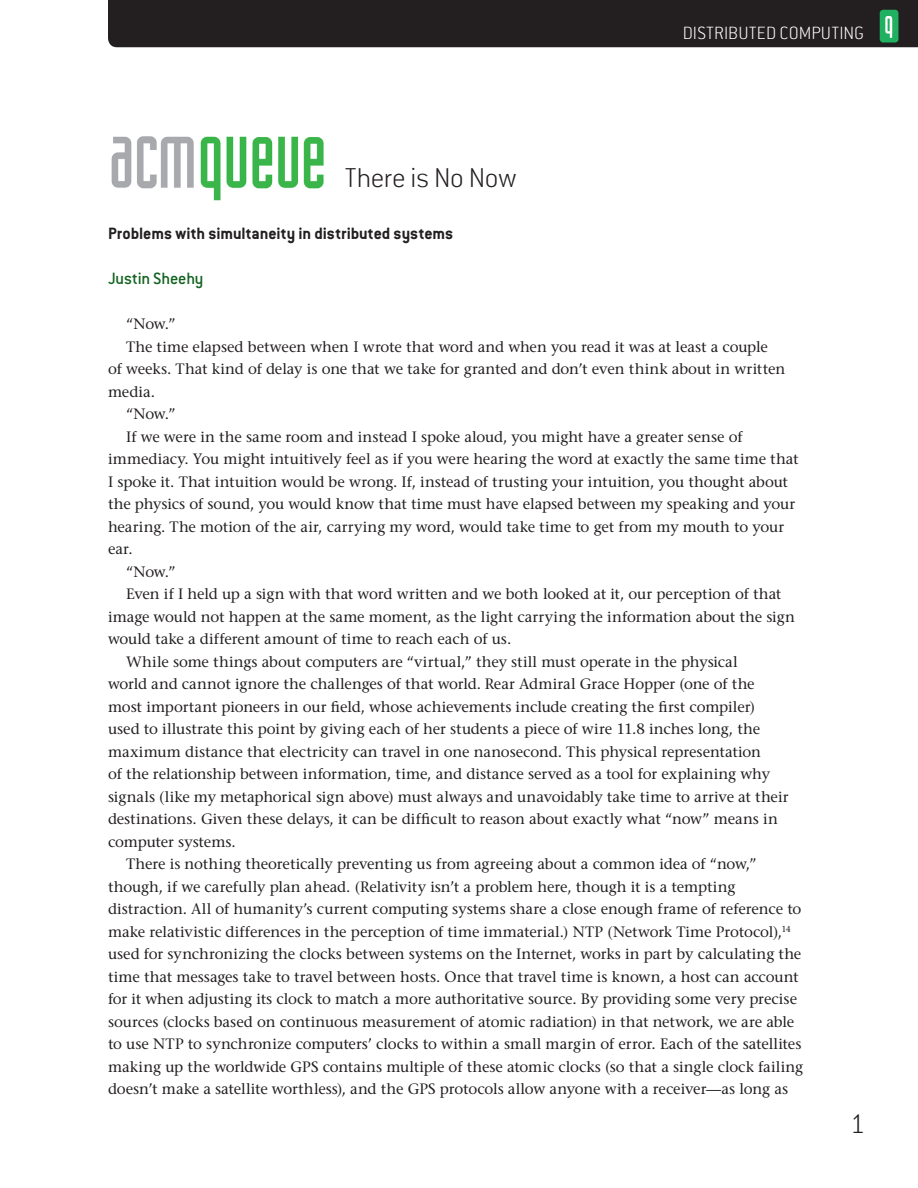
<style>
.page{position:relative;width:918px;height:1188px;background:#fff}
.page>*{position:absolute;margin:0;border:0;box-sizing:border-box;transform-origin:0 0}
.Q_headline{font:200 30px "Conduit ITC Std";letter-spacing:-.01em;color:#231f20}
.t1{font:200 19.5px "Conduit ITC Std";letter-spacing:.01em;color:#fff}
.Q_deck{font:700 18px "Conduit ITC Std";letter-spacing:-.005em;color:#231f20}
.Q_byline{font:500 18px "Conduit ITC Std";letter-spacing:-.01em;color:#11621f}
.Q_body_copy{font:15px/22.5px "Stone Serif";letter-spacing:-.005em;color:#231f20}
.Q_body_copy_no_inden{font:15px "Stone Serif";color:#231f20}
</style>
<div class="page">
<div style="left:108px;top:0;width:810px;height:47px;background:#231f20"></div>
<img style="left:111px;top:136px;width:213px;height:65px">
<p class="Q_headline" style="left:345px;top:159px;width:173px">There is No Now</p>
<h2 class="t1" style="left:683px;top:22px;width:183px">DISTRIBUTED COMPUTING</h2>
<p class="Q_deck" style="left:108px;top:223px;width:347px">Problems with simultaneity in distributed systems</p>
<p class="Q_byline" style="left:108px;top:268px;width:97px">Justin Sheehy</p>
<p class="Q_body_copy_no_inden" style="left:126px;top:315px;width:51px">“Now.”</p>
<p class="Q_body_copy" style="left:108px;top:335px;width:679px;text-indent:18px">The time elapsed between when I wrote that word and when you read it was at least a couple of weeks. That kind of delay is one that we take for granted and don’t even think about in written media.</p>
<p class="Q_body_copy" style="left:126px;top:403px;width:51px">“Now.”</p>
<p class="Q_body_copy" style="left:108px;top:425px;width:692px;text-indent:18px">If we were in the same room and instead I spoke aloud, you might have a greater sense of immediacy. You might intuitively feel as if you were hearing the word at exactly the same time that I spoke it. That intuition would be wrong. If, instead of trusting your intuition, you thought about the physics of sound, you would know that time must have elapsed between my speaking and your hearing. The motion of the air, carrying my word, would take time to get from my mouth to your ear.</p>
<p class="Q_body_copy" style="left:126px;top:560px;width:51px">“Now.”</p>
<p class="Q_body_copy" style="left:108px;top:583px;width:689px;text-indent:18px">Even if I held up a sign with that word written and we both looked at it, our perception of that image would not happen at the same moment, as the light carrying the information about the sign would take a different amount of time to reach each of us.</p>
<p class="Q_body_copy" style="left:108px;top:650px;width:682px;text-indent:18px">While some things about computers are “virtual,” they still must operate in the physical<br>world and cannot ignore the challenges of that world. Rear Admiral Grace Hopper (one of the most important pioneers in our field, whose achievements include creating the first compiler) used to illustrate this point by giving each of her students a piece of wire 11.8 inches long, the maximum distance that electricity can travel in one nanosecond. This physical representation<br>of the relationship between information, time, and distance served as a tool for explaining why signals (like my metaphorical sign above) must always and unavoidably take time to arrive at their destinations. Given these delays, it can be difficult to reason about exactly what “now” means in computer systems.</p>
<p class="Q_body_copy" style="left:108px;top:853px;width:697px;text-indent:18px">There is nothing theoretically preventing us from agreeing about a common idea of “now,” though, if we carefully plan ahead. (Relativity isn’t a problem here, though it is a tempting distraction. All of humanity’s current computing systems share a close enough frame of reference to make relativistic differences in the perception of time immaterial.) NTP (Network Time Protocol),<sup>14 </sup>used for synchronizing the clocks between systems on the Internet, works in part by calculating the time that messages take to travel between hosts. Once that travel time is known, a host can account for it when adjusting its clock to match a more authoritative source. By providing some very precise sources (clocks based on continuous measurement of atomic radiation) in that network, we are able to use NTP to synchronize computers’ clocks to within a small margin of error. Each of the satellites making up the worldwide GPS contains multiple of these atomic clocks (so that a single clock failing doesn’t make a satellite worthless), and the GPS protocols allow anyone with a receiver—as long as</p>
<p class="Q_headline" style="left:850px;top:1106px;width:17px">1</p>
</div>
